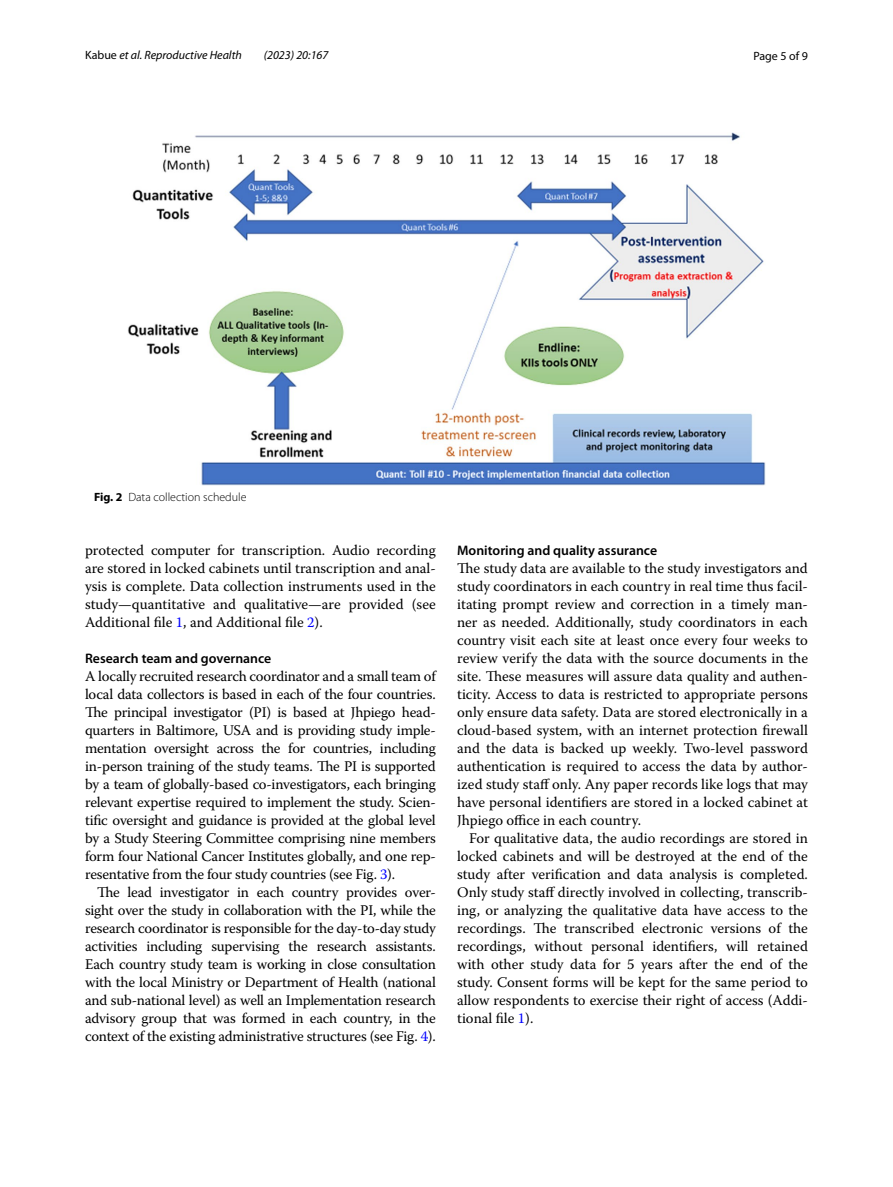
<style>
.page{position:relative;width:893px;height:1187px;background:#fff}
.page>*{position:absolute;margin:0;border:0;box-sizing:border-box;transform-origin:0 0}
.t1{font:14.7px/18px "Warnock Pro";letter-spacing:-.005em;color:#000;text-align:justify}
.t2{font:600 13.8px "Myriad Pro";color:#000}
.t3{font:italic 12px "Myriad Pro";color:#000}
.t4{font:300 12px "Myriad Pro";color:#000}
.t5{font:12px "Myriad Pro";color:#000}
.s1{font-style:normal}
.s2{font-weight:700}
.s3{color:#00f}
</style>
<div class="page">
<img style="left:128px;top:133px;width:637px;height:352px">
<p class="t3" style="left:85px;top:48px;width:158px"><span class="s1">Kabue</span> et al. Reproductive Health</p>
<p class="t3" style="left:264px;top:48px;width:66px">(2023) 20:167</p>
<p class="t5" style="left:753px;top:48px;width:56px">Page 5 of 9</p>
<p class="t4" style="left:94px;top:490px;width:154px"><span class="s2">Fig. 2</span> Data collection schedule</p>
<p class="t1" style="left:85px;top:541px;width:352px">protected computer for transcription. Audio recording are stored in locked cabinets until transcription and anal&shy;ysis is complete. Data collection instruments used in the study—quantitative and qualitative—are provided (see Additional file <span class="s3">1</span>, and Additional file <span class="s3">2</span>).</p>
<p class="t2" style="left:85px;top:650px;width:188px">Research team and governance</p>
<p class="t1" style="left:85px;top:667px;width:352px">A locally recruited research coordinator and a small team of local data collectors is based in each of the four countries.<br>The principal investigator (PI) is based at Jhpiego head&shy;quarters in Baltimore, USA and is providing study imple&shy;mentation oversight across the for countries, including in-person training of the study teams. The PI is supported by a team of globally-based co-investigators, each bringing relevant expertise required to implement the study. Scien&shy;tific oversight and guidance is provided at the global level by a Study Steering Committee comprising nine members form four National Cancer Institutes globally, and one rep&shy;resentative from the four study countries (see Fig. <span class="s3">3</span>).</p>
<p class="t1" style="left:85px;top:883px;width:352px;text-indent:12px">The lead investigator in each country provides over&shy;sight over the study in collaboration with the PI, while the research coordinator is responsible for the day-to-day study activities including supervising the research assistants.<br>Each country study team is working in close consultation with the local Ministry or Department of Health (national and sub-national level) as well an Implementation research advisory group that was formed in each country, in the context of the existing administrative structures (see Fig. <span class="s3">4</span>).</p>
<p class="t2" style="left:457px;top:541px;width:202px">Monitoring and quality assurance</p>
<p class="t1" style="left:457px;top:558px;width:352px">The study data are available to the study investigators and study coordinators in each country in real time thus facil&shy;itating prompt review and correction in a timely man&shy;ner as needed. Additionally, study coordinators in each country visit each site at least once every four weeks to review verify the data with the source documents in the site. These measures will assure data quality and authen&shy;ticity. Access to data is restricted to appropriate persons only ensure data safety. Data are stored electronically in a cloud-based system, with an internet protection firewall and the data is backed up weekly. Two-level password authentication is required to access the data by author&shy;ized study staff only. Any paper records like logs that may have personal identifiers are stored in a locked cabinet at Jhpiego office in each country.</p>
<p class="t1" style="left:457px;top:828px;width:352px;text-indent:12px">For qualitative data, the audio recordings are stored in locked cabinets and will be destroyed at the end of the study after verification and data analysis is completed.<br>Only study staff directly involved in collecting, transcrib&shy;ing, or analyzing the qualitative data have access to the recordings. The transcribed electronic versions of the recordings, without personal identifiers, will retained with other study data for 5 years after the end of the study. Consent forms will be kept for the same period to allow respondents to exercise their right of access (Addi&shy;tional file <span class="s3">1</span>).</p>
</div>
